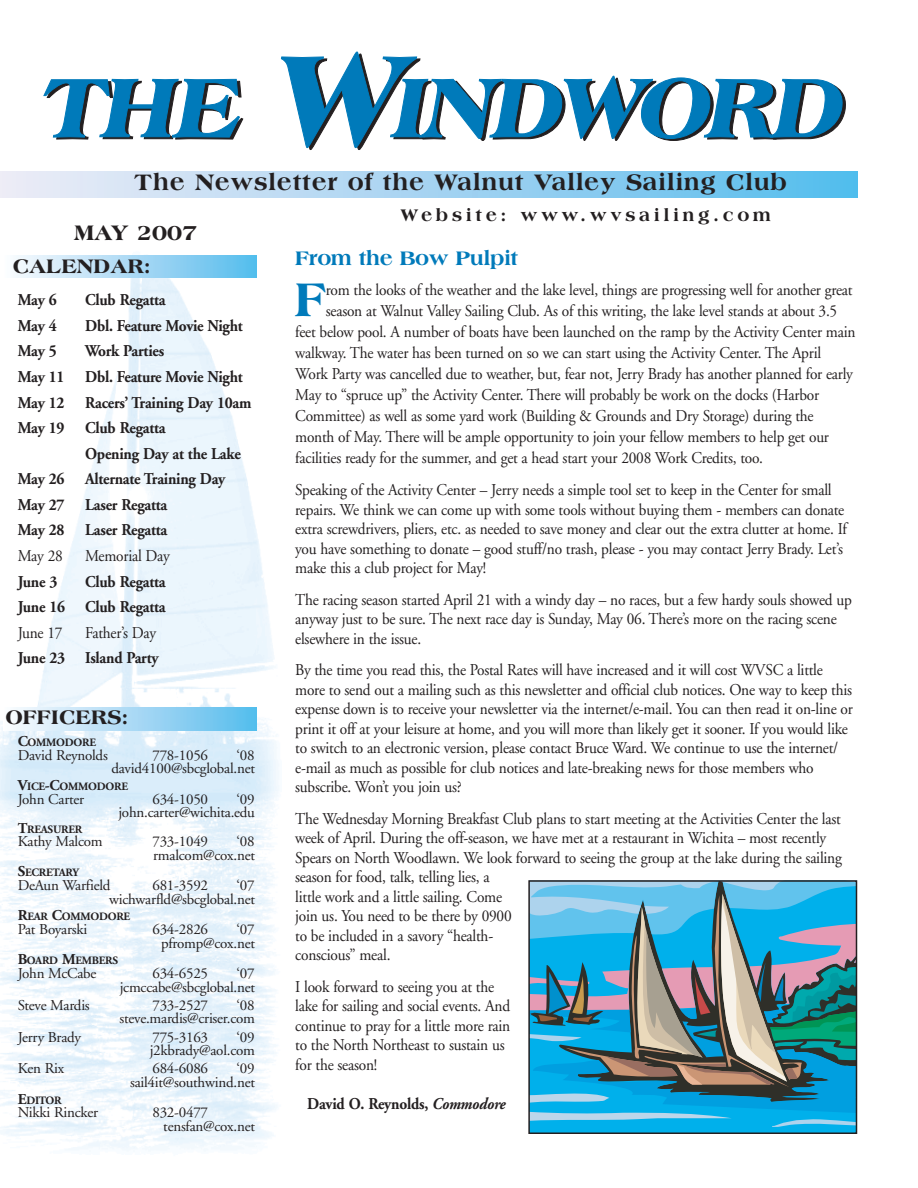
<style>
.page{position:relative;width:918px;height:1188px;background:#fff}
.page>*{position:absolute;margin:0;border:0;box-sizing:border-box;transform-origin:0 0}
.t1{font:800 50.55px "Americana";color:#007aba;scale:.93 1}
.t2{font:800 24px "Americana";letter-spacing:.025em;color:#231f20}
.t3{font:800 22.5px "Americana";color:#231f20}
.t4{font:800 21px "Americana";color:#231f20}
.t5{font:800 21px "Americana";letter-spacing:-.02em;color:#007aba}
.t6{font:800 18px "Americana";letter-spacing:.2em;color:#231f20}
.t7{font:16.5px/19.5px "Adobe Garamond";letter-spacing:-.015em;color:#231f20;scale:.93 1}
.t8{font:700 16.5px/25.5px "Adobe Garamond";letter-spacing:-.015em;color:#231f20;text-align:right;scale:.93 1}
.t9{font:15px/13.6px "Adobe Garamond";letter-spacing:-.015em;color:#231f20;text-align:right}
.t10{font:700 11.25px "Adobe Garamond";letter-spacing:-.02em;color:#231f20}
.s1{font-size:15px}
.s2{font-style:italic}
</style>
<div class="page">
<img style="left:0;top:255px;width:279px;height:896px">
<div style="left:0;top:171px;width:858px;height:26px;background:linear-gradient(to right,#f1ecf7,#56bced)"></div>
<div style="left:4px;top:255px;width:252px;height:23px;background:linear-gradient(to right,#fefbfe,#58bcec)"></div>
<svg style="left:43px;top:79px;width:200px;height:60px"></svg>
<svg style="left:281px;top:52px;width:565px;height:98px"></svg>
<div style="left:4px;top:708px;width:252px;height:22px;background:linear-gradient(to right,#fefbfe,#58bcec)"></div>
<svg style="left:531px;top:883px;width:323px;height:244px;background:#4d9fba"></svg>
<div style="left:528px;top:880px;width:329px;height:254px;border:2px solid #231f20"></div>
<h2 class="t2" style="left:134px;top:172px;width:654px">The Newsletter of the Walnut Valley Sailing Club</h2>
<h3 class="t3" style="left:74px;top:223px;width:125px">MAY 2007</h3>
<p class="t4" style="left:13px;top:258px;width:140px">CALENDAR:</p>
<p class="t8" style="left:18px;top:289px;width:44px">May 6</p>
<p class="t8" style="left:85px;top:289px;width:88px">Club Regatta</p>
<p class="t8" style="left:18px;top:314px;width:44px">May 4</p>
<p class="t8" style="left:85px;top:314px;width:171px">Dbl. Feature Movie Night</p>
<p class="t8" style="left:18px;top:340px;width:44px">May 5</p>
<p class="t8" style="left:85px;top:340px;width:86px">Work Parties</p>
<p class="t8" style="left:18px;top:365px;width:244px">May 11 Dbl. Feature Movie Night</p>
<p class="t8" style="left:18px;top:391px;width:253px">May 12 Racers’ Training Day 10am</p>
<p class="t8" style="left:18px;top:417px;width:161px">May 19 Club Regatta</p>
<p class="t8" style="left:85px;top:442px;width:169px">Opening Day at the Lake</p>
<p class="t8" style="left:18px;top:468px;width:225px">May 26 Alternate Training Day</p>
<p class="t8" style="left:18px;top:493px;width:162px">May 27 Laser Regatta</p>
<p class="t8" style="left:18px;top:519px;width:162px">May 28 Laser Regatta</p>
<p class="t7" style="left:18px;top:548px;width:50px">May 28</p>
<p class="t7" style="left:85px;top:548px;width:93px">Memorial Day</p>
<p class="t8" style="left:18px;top:570px;width:44px">June 3</p>
<p class="t8" style="left:18px;top:570px;width:161px">Club Regatta<br>June 16 Club Regatta</p>
<p class="t7" style="left:18px;top:624px;width:50px">June 17</p>
<p class="t7" style="left:85px;top:624px;width:78px">Father’s Day</p>
<p class="t8" style="left:18px;top:647px;width:153px">June 23 Island Party</p>
<p class="t4" style="left:5px;top:709px;width:125px">OFFICERS:</p>
<p class="t10" style="left:18px;top:738px;width:80px"><span class="s1">C</span>OMMODORE</p>
<p class="t9" style="left:18px;top:750px;width:92px">David Reynolds</p>
<p class="t9" style="left:152px;top:750px;width:57px">778-1056</p>
<p class="t9" style="left:111px;top:750px;width:145px">‘08 david4100@sbcglobal.net</p>
<p class="t10" style="left:18px;top:782px;width:112px"><span class="s1">V</span>ICE<span class="s1">-C</span>OMMODORE</p>
<p class="t9" style="left:18px;top:794px;width:68px">John Carter</p>
<p class="t9" style="left:152px;top:794px;width:57px">634-1050</p>
<p class="t9" style="left:118px;top:794px;width:138px">‘09 john.carter@wichita.edu</p>
<p class="t10" style="left:18px;top:824px;width:66px"><span class="s1">T</span>REASURER</p>
<p class="t9" style="left:18px;top:836px;width:87px">Kathy Malcom</p>
<p class="t9" style="left:152px;top:836px;width:57px">733-1049</p>
<p class="t9" style="left:153px;top:836px;width:103px">‘08 rmalcom@cox.net</p>
<p class="t10" style="left:18px;top:868px;width:63px"><span class="s1">S</span>ECRETARY</p>
<p class="t9" style="left:18px;top:880px;width:94px">DeAun Warfield</p>
<p class="t9" style="left:152px;top:880px;width:57px">681-3592</p>
<p class="t9" style="left:109px;top:880px;width:147px">‘07 wichwarfld@sbcglobal.net</p>
<p class="t10" style="left:18px;top:912px;width:114px"><span class="s1">R</span>EAR <span class="s1">C</span>OMMODORE</p>
<p class="t9" style="left:18px;top:924px;width:71px">Pat Boyarski</p>
<p class="t9" style="left:152px;top:924px;width:57px">634-2826</p>
<p class="t9" style="left:161px;top:924px;width:95px">‘07 pfromp@cox.net</p>
<p class="t10" style="left:18px;top:956px;width:102px"><span class="s1">B</span>OARD <span class="s1">M</span>EMBERS</p>
<p class="t9" style="left:18px;top:968px;width:80px">John McCabe</p>
<p class="t9" style="left:152px;top:968px;width:57px">634-6525</p>
<p class="t9" style="left:120px;top:968px;width:137px">‘07 jcmccabe@sbcglobal.net</p>
<p class="t9" style="left:18px;top:1000px;width:74px">Steve Mardis</p>
<p class="t9" style="left:152px;top:1000px;width:57px">733-2527</p>
<p class="t9" style="left:120px;top:1000px;width:137px">‘08 steve.mardis@criser.com</p>
<p class="t9" style="left:18px;top:1031px;width:65px">Jerry Brady</p>
<p class="t9" style="left:152px;top:1031px;width:57px">775-3163</p>
<p class="t9" style="left:150px;top:1031px;width:107px">‘09 j2kbrady@aol.com</p>
<p class="t9" style="left:18px;top:1063px;width:48px">Ken Rix</p>
<p class="t9" style="left:152px;top:1063px;width:57px">684-6086</p>
<p class="t9" style="left:130px;top:1063px;width:126px">‘09 sail4it@southwind.net</p>
<p class="t10" style="left:18px;top:1096px;width:45px"><span class="s1">E</span>DITOR</p>
<p class="t9" style="left:18px;top:1107px;width:82px">Nikki Rincker</p>
<p class="t9" style="left:163px;top:1107px;width:93px;text-align:left;text-indent:-11px">832-0477 tensfan@cox.net</p>
<p class="t6" style="left:400px;top:208px;width:372px">Website: www.wvsailing.com</p>
<p class="t5" style="left:295px;top:250px;width:225px">From the Bow Pulpit</p>
<h1 class="t1" style="left:295px;top:280px;width:35px">F</h1>
<p class="t7" style="left:326px;top:282px;width:568px">rom the looks of the weather and the lake level, things are progressing well for another great</p>
<p class="t7" style="left:326px;top:303px;width:551px">season at Walnut Valley Sailing Club. As of this writing, the lake level stands at about 3.5</p>
<p class="t7" style="left:295px;top:324px;width:604px">feet below pool. A number of boats have been launched on the ramp by the Activity Center main</p>
<p class="t7" style="left:295px;top:345px;width:567px">walkway. The water has been turned on so we can start using the Activity Center. The April</p>
<p class="t7" style="left:295px;top:366px;width:601px">Work Party was cancelled due to weather, but, fear not, Jerry Brady has another planned for early</p>
<p class="t7" style="left:295px;top:387px;width:565px">May to “spruce up” the Activity Center. There will probably be work on the docks (Harbor</p>
<p class="t7" style="left:295px;top:408px;width:559px">Committee) as well as some yard work (Building &amp; Grounds and Dry Storage) during the</p>
<p class="t7" style="left:295px;top:429px;width:575px">month of May. There will be ample opportunity to join your fellow members to help get our</p>
<p class="t7" style="left:295px;top:450px;width:504px">facilities ready for the summer, and get a head start your 2008 Work Credits, too.</p>
<p class="t7" style="left:295px;top:482px;width:595px">Speaking of the Activity Center – Jerry needs a simple tool set to keep in the Center for small repairs. We think we can come up with some tools without buying them - members can donate extra screwdrivers, pliers, etc. as needed to save money and clear out the extra clutter at home. If you have something to donate – good stuff/no trash, please - you may contact Jerry Brady. Let’s make this a club project for May!</p>
<p class="t7" style="left:295px;top:591px;width:600px">The racing season started April 21 with a windy day – no races, but a few hardy souls showed up anyway just to be sure. The next race day is Sunday, May 06. There’s more on the racing scene elsewhere in the issue.</p>
<p class="t7" style="left:295px;top:662px;width:601px">By the time you read this, the Postal Rates will have increased and it will cost WVSC a little more to send out a mailing such as this newsletter and official club notices. One way to keep this expense down is to receive your newsletter via the internet/e-mail. You can then read it on-line or print it off at your leisure at home, and you will more than likely get it sooner. If you would like to switch to an electronic version, please contact Bruce Ward. We continue to use the internet/ e-mail as much as possible for club notices and late-breaking news for those members who subscribe. Won’t you join us?</p>
<p class="t7" style="left:295px;top:810px;width:589px">The Wednesday Morning Breakfast Club plans to start meeting at the Activities Center the last week of April. During the off-season, we have met at a restaurant in Wichita – most recently Spears on North Woodlawn. We look forward to seeing the group at the lake during the sailing season for food, talk, telling lies, a<br>little work and a little sailing. Come<br>join us. You need to be there by 0900<br>to be included in a savory “health-<br>conscious” meal.</p>
<p class="t7" style="left:295px;top:979px;width:233px">I look forward to seeing you at the lake for sailing and social events. And continue to pray for a little more rain to the North Northeast to sustain us for the season!</p>
<p class="t8" style="left:307px;top:1093px;width:215px">David O. Reynolds, <span class="s2">Commodore</span></p>
</div>
